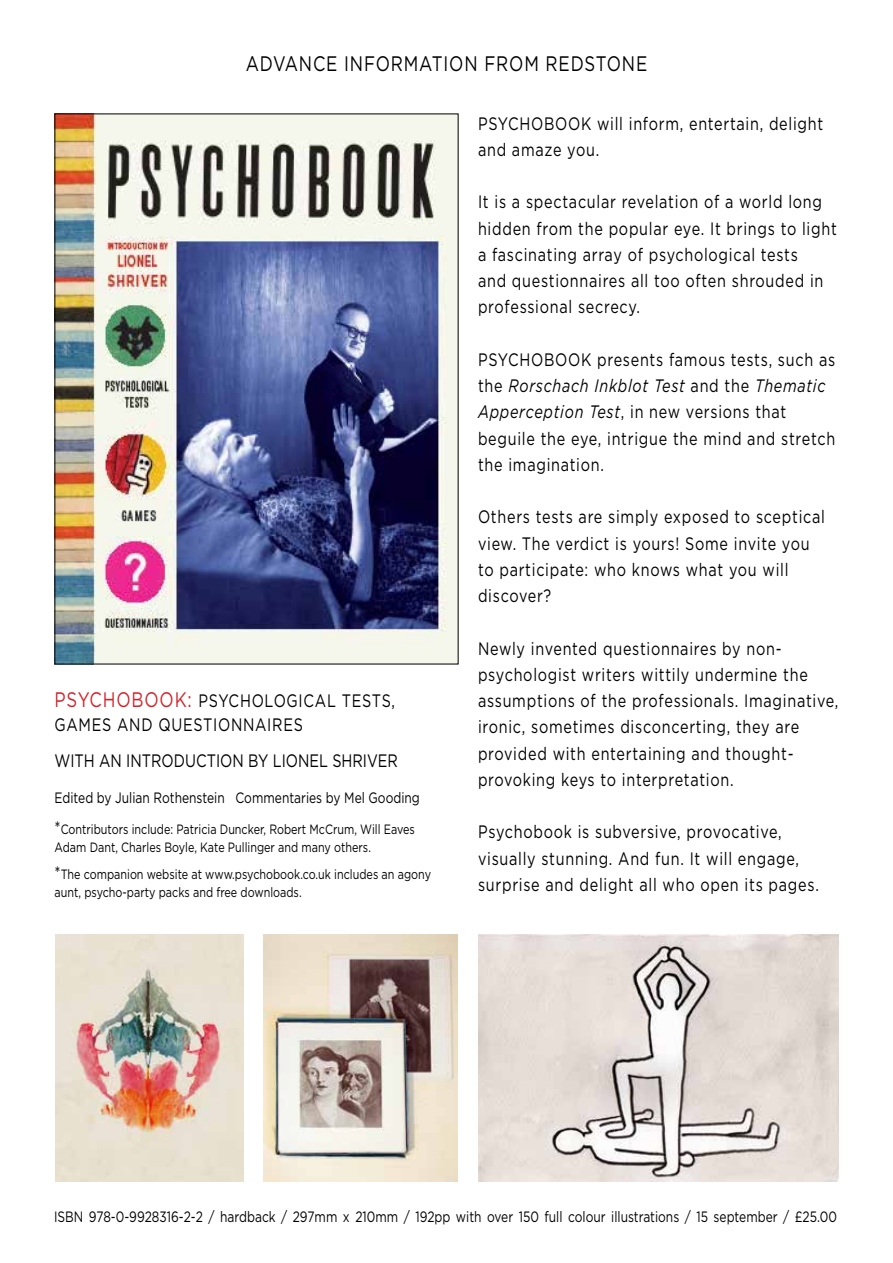
<style>
.page{position:relative;width:893px;height:1263px;background:#fff}
.page>*{position:absolute;margin:0;border:0;box-sizing:border-box;transform-origin:0 0}
.t1{font:21px "Gotham";letter-spacing:.05em;color:#000;scale:.8 1}
.t2{font:18px/26.2px "Gotham";letter-spacing:.05em;color:#000;scale:.8 1}
.t3{font:18px "Gotham";color:#000;scale:.8 1}
.t4{font:15px "Gotham";color:#000;scale:.8 1}
.t5{font:13.5px/18px "Gotham";color:#000;scale:.8 1}
.s1{font-size:21px;color:#d2232a}
.s2{font-size:18px}
.s3{font-style:italic}
</style>
<div class="page">
<img style="left:57px;top:116px;width:399px;height:546px">
<img style="left:264px;top:934px;width:193px;height:248px">
<img style="left:56px;top:934px;width:187px;height:248px">
<img style="left:478px;top:934px;width:361px;height:248px">
<p class="t1" style="left:246px;top:50px;width:503px">ADVANCE INFORMATION FROM REDSTONE</p>
<p class="t2" style="left:55px;top:688px;width:427px;line-height:24px"><span class="s1">PSYCHOBOOK:</span> PSYCHOLOGICAL TESTS,<br>GAMES AND QUESTIONNAIRES</p>
<p class="t3" style="left:55px;top:749px;width:431px">WITH AN INTRODUCTION BY LIONEL SHRIVER</p>
<p class="t4" style="left:55px;top:788px;width:458px">Edited by Julian Rothenstein Commentaries by Mel Gooding</p>
<p class="t5" style="left:55px;top:820px;width:452px"><span class="s2">*</span>Contributors include: Patricia Duncker, Robert McCrum, Will Eaves<br>Adam Dant, Charles Boyle, Kate Pullinger and many others.</p>
<p class="t5" style="left:55px;top:865px;width:472px"><span class="s2">*</span>The companion website at www.psychobook.co.uk includes an agony aunt, psycho-party packs and free downloads.</p>
<p class="t2" style="left:478px;top:110px;width:433px">PSYCHOBOOK will inform, entertain, delight and amaze you.</p>
<p class="t2" style="left:478px;top:189px;width:450px">It is a spectacular revelation of a world long hidden from the popular eye. It brings to light a fascinating array of psychological tests<br>and questionnaires all too often shrouded in professional secrecy.</p>
<p class="t2" style="left:478px;top:346px;width:448px">PSYCHOBOOK presents famous tests, such as the <span class="s3">Rorschach Inkblot Test</span> and the <span class="s3">Thematic Apperception Test</span>, in new versions that beguile the eye, intrigue the mind and stretch the imagination.</p>
<p class="t2" style="left:478px;top:504px;width:435px">Others tests are simply exposed to sceptical view. The verdict is yours! Some invite you to participate: who knows what you will discover?</p>
<p class="t2" style="left:478px;top:635px;width:452px">Newly invented questionnaires by non&shy;psychologist writers wittily undermine the assumptions of the professionals. Imaginative, ironic, sometimes disconcerting, they are provided with entertaining and thought&shy;provoking keys to interpretation.</p>
<p class="t2" style="left:478px;top:818px;width:428px">Psychobook is subversive, provocative, visually stunning. And fun. It will engage, surprise and delight all who open its pages.</p>
<p class="t4" style="left:54px;top:1207px;width:980px">ISBN 978-0-9928316-2-2 / hardback / 297mm x 210mm / 192pp with over 150 full colour illustrations / 15 september / £25.00</p>
</div>
